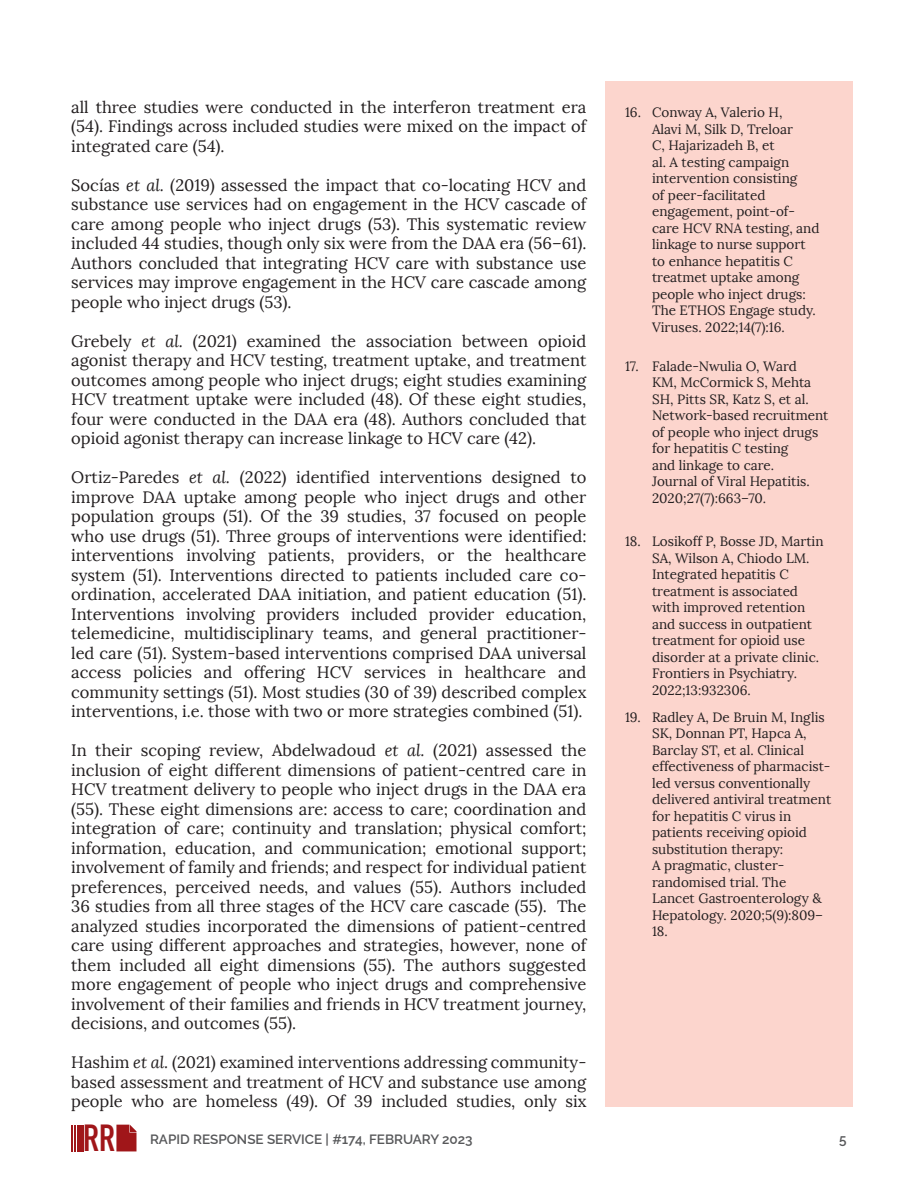
<style>
.page{position:relative;width:918px;height:1188px;background:#fff}
.page>*{position:absolute;margin:0;border:0;box-sizing:border-box;transform-origin:0 0}
.t1{font:700 37.2px "DIN Condensed";color:#a01619}
.body__serif__11pt{font:16.5px/19.5px "Lora";color:#231f20;text-align:justify}
.t2{font:13.5px/16.5px "Lora";color:#231f20}
.t3{font:600 13.5px "Raleway";color:#57585a}
.s1{font-style:italic}
</style>
<div class="page">
<hr style="left:71px;top:1125px;width:2px;height:26px;background:#a01619">
<hr style="left:74px;top:1125px;width:2px;height:26px;background:#a01619">
<hr style="left:77px;top:1125px;width:2px;height:26px;background:#a01619">
<hr style="left:81px;top:1125px;width:3px;height:26px;background:#a01619">
<svg style="left:116px;top:1125px;width:21px;height:26px"></svg>
<div style="left:605px;top:81px;width:248px;height:1026px;background:#fcd5cd"></div>
<p class="body__serif__11pt" style="left:71px;top:97px;width:517px">all three studies were conducted in the interferon treatment era (54). Findings across included studies were mixed on the impact of integrated care (54).</p>
<p class="body__serif__11pt" style="left:71px;top:175px;width:517px">Socías <span class="s1">et al.</span> (2019) assessed the impact that co-locating HCV and substance use services had on engagement in the HCV cascade of care among people who inject drugs (53). This systematic review included 44 studies, though only six were from the DAA era (56–61).<br>Authors concluded that integrating HCV care with substance use services may improve engagement in the HCV care cascade among people who inject drugs (53).</p>
<p class="body__serif__11pt" style="left:71px;top:331px;width:517px">Grebely <span class="s1">et al.</span> (2021) examined the association between opioid agonist therapy and HCV testing, treatment uptake, and treatment outcomes among people who inject drugs; eight studies examining HCV treatment uptake were included (48). Of these eight studies, four were conducted in the DAA era (48). Authors concluded that opioid agonist therapy can increase linkage to HCV care (42).</p>
<p class="body__serif__11pt" style="left:71px;top:468px;width:517px">Ortiz-Paredes <span class="s1">et al.</span> (2022) identified interventions designed to improve DAA uptake among people who inject drugs and other population groups (51). Of the 39 studies, 37 focused on people who use drugs (51). Three groups of interventions were identified: interventions involving patients, providers, or the healthcare system (51). Interventions directed to patients included care co&shy;ordination, accelerated DAA initiation, and patient education (51).<br>Interventions involving providers included provider education, telemedicine, multidisciplinary teams, and general practitioner&shy;led care (51). System-based interventions comprised DAA universal access policies and offering HCV services in healthcare and community settings (51). Most studies (30 of 39) described complex interventions, i.e. those with two or more strategies combined (51).</p>
<p class="body__serif__11pt" style="left:71px;top:741px;width:517px">In their scoping review, Abdelwadoud <span class="s1">et al.</span> (2021) assessed the inclusion of eight different dimensions of patient-centred care in HCV treatment delivery to people who inject drugs in the DAA era (55). These eight dimensions are: access to care; coordination and integration of care; continuity and translation; physical comfort; information, education, and communication; emotional support; involvement of family and friends; and respect for individual patient preferences, perceived needs, and values (55). Authors included 36 studies from all three stages of the HCV care cascade (55). The analyzed studies incorporated the dimensions of patient-centred care using different approaches and strategies, however, none of them included all eight dimensions (55). The authors suggested more engagement of people who inject drugs and comprehensive involvement of their families and friends in HCV treatment journey, decisions, and outcomes (55).</p>
<p class="body__serif__11pt" style="left:71px;top:1053px;width:517px">Hashim <span class="s1">et al.</span> (2021) examined interventions addressing community&shy;based assessment and treatment of HCV and substance use among people who are homeless (49). Of 39 included studies, only six</p>
<p class="t2" style="left:652px;top:104px;width:169px;text-indent:-27px">16. Conway A, Valerio H,<br>Alavi M, Silk D, Treloar<br>C, Hajarizadeh B, et<br>al. A testing campaign intervention consisting<br>of peer-facilitated engagement, point-of&shy;care HCV RNA testing, and linkage to nurse support to enhance hepatitis C treatmet uptake among people who inject drugs:<br>The ETHOS Engage study.<br>Viruses. 2022;14(7):16.</p>
<p class="t2" style="left:652px;top:358px;width:178px;text-indent:-27px">17. Falade-Nwulia O, Ward<br>KM, McCormick S, Mehta<br>SH, Pitts SR, Katz S, et al.<br>Network-based recruitment of people who inject drugs for hepatitis C testing<br>and linkage to care.<br>Journal of Viral Hepatitis.<br>2020;27(7):663–70.</p>
<p class="t2" style="left:652px;top:533px;width:173px;text-indent:-27px">18. Losikoff P, Bosse JD, Martin<br>SA, Wilson A, Chiodo LM.<br>Integrated hepatitis C treatment is associated with improved retention and success in outpatient treatment for opioid use disorder at a private clinic.<br>Frontiers in Psychiatry.<br>2022;13:932306.</p>
<p class="t2" style="left:652px;top:709px;width:181px;text-indent:-27px">19. Radley A, De Bruin M, Inglis<br>SK, Donnan PT, Hapca A,<br>Barclay ST, et al. Clinical effectiveness of pharmacist&shy;led versus conventionally delivered antiviral treatment for hepatitis C virus in patients receiving opioid substitution therapy:<br>A pragmatic, cluster&shy;randomised trial. The<br>Lancet Gastroenterology &amp;<br>Hepatology. 2020;5(9):809–<br>18.</p>
<h1 class="t1" style="left:83px;top:1113px;width:33px">RR</h1>
<p class="t3" style="left:150px;top:1128px;width:324px">RAPID RESPONSE SERVICE | #174, FEBRUARY 2023</p>
<p class="t3" style="left:839px;top:1128px;width:9px">5</p>
</div>
